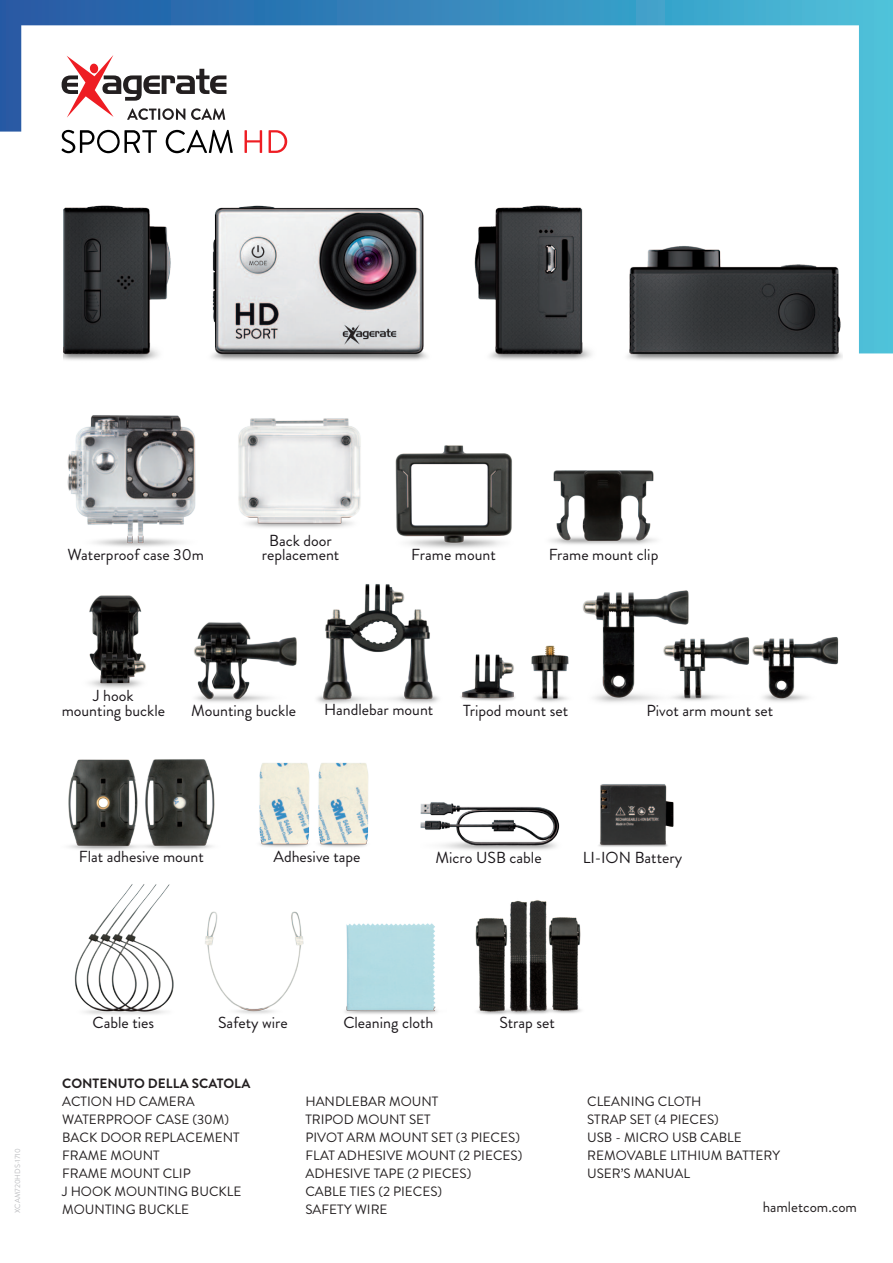
<style>
.page{position:relative;width:893px;height:1263px;background:#fff}
.page>*{position:absolute;margin:0;border:0;box-sizing:border-box;transform-origin:0 0}
.t1{font:15.9px/15.1px "Brandon Grotesque";color:#1b171b;text-align:center}
.t2{font:15px "Brandon Grotesque";color:#231f20}
.t3{font:13.5px/18px "Brandon Grotesque";color:#231f20}
.t4{font:700 13.5px "Brandon Grotesque";color:#231f20}
.t5{font:7.5px "Brandon Grotesque";color:#bcbdc0}
</style>
<div class="page">
<svg style="left:0;top:0;width:893px;height:353px"></svg>
<svg style="left:62px;top:55px;width:164px;height:65px"></svg>
<img style="left:64px;top:202px;width:778px;height:159px">
<img style="left:194px;top:622px;width:103px;height:80px">
<img style="left:89px;top:595px;width:57px;height:93px">
<img style="left:582px;top:590px;width:107px;height:113px">
<img style="left:759px;top:637px;width:80px;height:65px">
<img style="left:654px;top:624px;width:105px;height:79px">
<img style="left:317px;top:584px;width:122px;height:120px">
<img style="left:531px;top:645px;width:38px;height:57px">
<img style="left:461px;top:654px;width:54px;height:47px">
<img style="left:74px;top:884px;width:100px;height:131px">
<img style="left:205px;top:911px;width:99px;height:103px">
<img style="left:259px;top:762px;width:49px;height:85px">
<img style="left:308px;top:762px;width:61px;height:85px">
<img style="left:68px;top:759px;width:147px;height:91px">
<img style="left:345px;top:923px;width:93px;height:91px">
<img style="left:475px;top:900px;width:106px;height:115px">
<img style="left:550px;top:470px;width:106px;height:75px">
<img style="left:395px;top:445px;width:117px;height:103px">
<img style="left:67px;top:415px;width:129px;height:132px">
<img style="left:238px;top:418px;width:123px;height:110px">
<img style="left:598px;top:784px;width:76px;height:63px">
<img style="left:420px;top:802px;width:140px;height:48px">
<svg style="left:61px;top:130px;width:96px;height:23px"></svg>
<svg style="left:166px;top:130px;width:67px;height:23px"></svg>
<svg style="left:245px;top:130px;width:17px;height:23px"></svg>
<svg style="left:269px;top:130px;width:18px;height:23px"></svg>
<p class="t1" style="left:68px;top:547px;width:138px">Waterproof case 30m</p>
<p class="t1" style="left:262px;top:534px;width:79px;line-height:14.1px">Back door replacement</p>
<p class="t1" style="left:411px;top:547px;width:86px">Frame mount</p>
<p class="t1" style="left:549px;top:547px;width:111px">Frame mount clip</p>
<p class="t1" style="left:62px;top:688px;width:105px">J hook mounting buckle</p>
<p class="t1" style="left:191px;top:703px;width:106px">Mounting buckle</p>
<p class="t1" style="left:324px;top:703px;width:111px">Handlebar mount</p>
<p class="t1" style="left:463px;top:703px;width:107px">Tripod mount set</p>
<p class="t1" style="left:647px;top:703px;width:128px">Pivot arm mount set</p>
<p class="t1" style="left:79px;top:849px;width:127px">Flat adhesive mount</p>
<p class="t1" style="left:273px;top:849px;width:89px">Adhesive tape</p>
<p class="t1" style="left:435px;top:850px;width:108px">Micro USB cable</p>
<p class="t1" style="left:583px;top:850px;width:101px">LI-ION Battery</p>
<p class="t5" style="left:12px;top:1213px;width:66px;rotate:-90deg">XCAM720HDS-1710</p>
<p class="t1" style="left:93px;top:1015px;width:63px">Cable ties</p>
<p class="t1" style="left:218px;top:1015px;width:71px">Safety wire</p>
<p class="t1" style="left:343px;top:1015px;width:92px">Cleaning cloth</p>
<p class="t1" style="left:499px;top:1015px;width:57px">Strap set</p>
<p class="t4" style="left:62px;top:1074px;width:190px">CONTENUTO DELLA SCATOLA</p>
<p class="t3" style="left:62px;top:1093px;width:181px">ACTION HD CAMERA<br>WATERPROOF CASE (30M)<br>BACK DOOR REPLACEMENT<br>FRAME MOUNT<br>FRAME MOUNT CLIP<br>J HOOK MOUNTING BUCKLE<br>MOUNTING BUCKLE</p>
<p class="t3" style="left:305px;top:1092px;width:219px">HANDLEBAR MOUNT<br>TRIPOD MOUNT SET<br>PIVOT ARM MOUNT SET (3 PIECES)<br>FLAT ADHESIVE MOUNT (2 PIECES)<br>ADHESIVE TAPE (2 PIECES)<br>CABLE TIES (2 PIECES)<br>SAFETY WIRE</p>
<p class="t3" style="left:587px;top:1092px;width:194px">CLEANING CLOTH<br>STRAP SET (4 PIECES)<br>USB - MICRO USB CABLE<br>REMOVABLE LITHIUM BATTERY<br>USER’S MANUAL</p>
<p class="t2" style="left:763px;top:1196px;width:96px">hamletcom.com</p>
</div>
